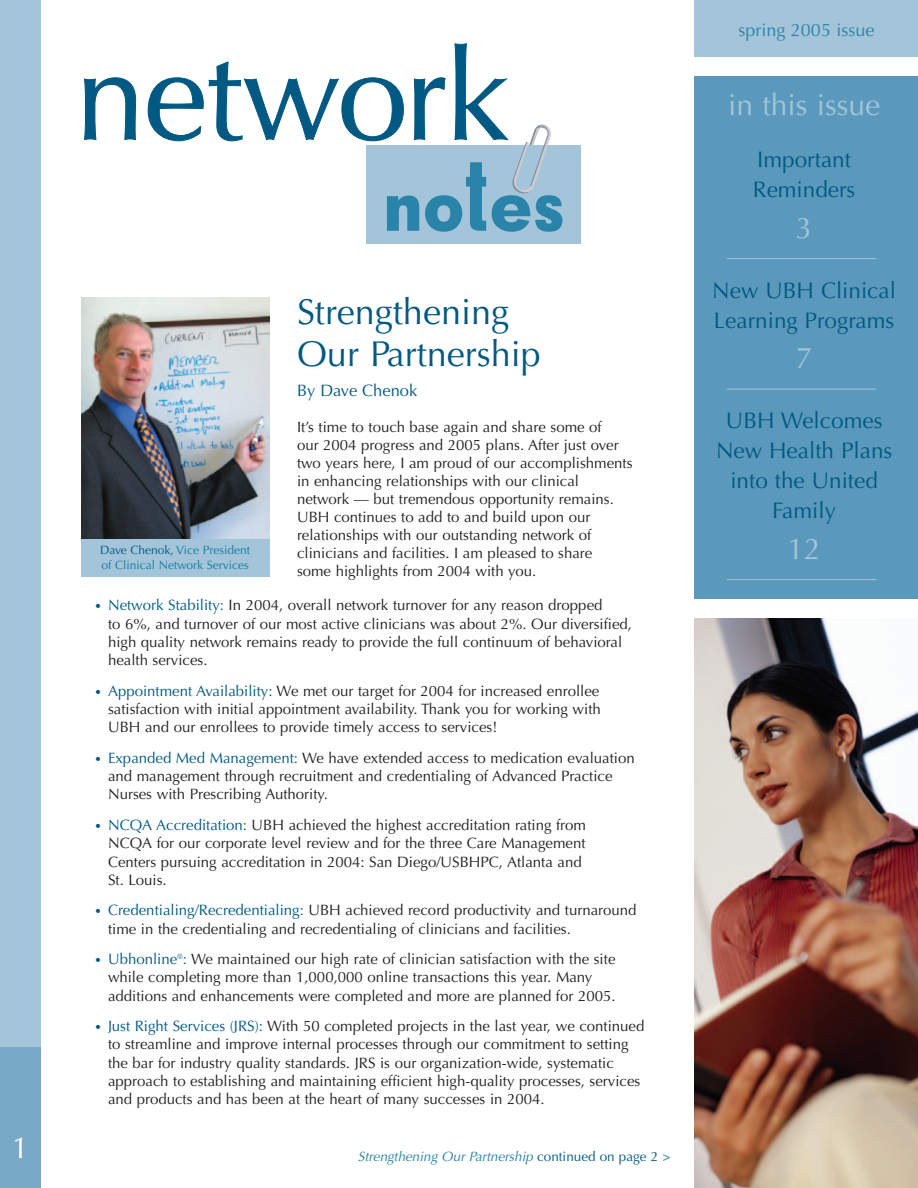
<style>
.page{position:relative;width:918px;height:1188px;background:#fff}
.page>*{position:absolute;margin:0;border:0;box-sizing:border-box;transform-origin:0 0}
.t1{font:36px/42px "Optima";color:#005983}
.t2{font:30px "Optima";color:#a3c4d9}
.t3{font:30px "Optima";color:#fff}
.t4{font:22.5px/30px "Optima";color:#005983}
.t5{font:18px "Optima";color:#2a83a9}
.t6{font:16.5px "Optima";color:#005983}
.t7{font:15px/18.3px "Optima";color:#231f20}
.t8{font:italic 13.5px "Optima";color:#2a83a9}
.t9{font:12px/15px "Optima";color:#147ca3}
.s1{color:#005983}
.s2{font-size:12px;color:#005983}
.s3{font-style:normal;color:#005983}
.s4{font-weight:700;font-style:normal;color:#5a99bb}
</style>
<div class="page">
<div style="left:366px;top:145px;width:215px;height:99px;background:#a3c4d9"></div>
<svg style="left:84px;top:77px;width:52px;height:63px"></svg>
<svg style="left:148px;top:43px;width:414px;height:189px"></svg>
<div style="left:0;top:0;width:40px;height:1188px;background:#a3c4d9"></div>
<div style="left:695px;top:0;width:223px;height:57px;background:#a3c4d9"></div>
<div style="left:695px;top:76px;width:223px;height:522px;background:#5a99bb"></div>
<hr style="left:727px;top:258px;width:149px;height:1px;background:#a3c4d9">
<hr style="left:727px;top:389px;width:149px;height:1px;background:#a3c4d9">
<hr style="left:727px;top:579px;width:149px;height:1px;background:#a3c4d9">
<img style="left:695px;top:618px;width:223px;height:570px">
<div style="left:0;top:1047px;width:40px;height:141px;background:#78a9c7"></div>
<img style="left:81px;top:297px;width:188px;height:242px">
<div style="left:81px;top:539px;width:188px;height:38px;background:#a3c4d9"></div>
<h2 class="t3" style="left:12px;top:1136px;width:18px">1</h2>
<p class="t9" style="left:100px;top:543px;width:152px"><span class="s1">Dave Chenok,</span> Vice President of Clinical Network Services</p>
<h1 class="t1" style="left:297px;top:294px;width:245px">Strengthening<br>Our Partnership</h1>
<p class="t6" style="left:297px;top:384px;width:122px">By Dave Chenok</p>
<p class="t7" style="left:297px;top:419px;width:337px">It’s time to touch base again and share some of<br>our 2004 progress and 2005 plans. After just over two years here, I am proud of our accomplishments in enhancing relationships with our clinical network — but tremendous opportunity remains.<br>UBH continues to add to and build upon our relationships with our outstanding network of clinicians and facilities. I am pleased to share<br>some highlights from 2004 with you.</p>
<p class="t7" style="left:108px;top:597px;width:526px;text-indent:-14px"><span class="s2">•</span> <span class="s1">Network Stability:</span> In 2004, overall network turnover for any reason dropped<br>to 6%, and turnover of our most active clinicians was about 2%. Our diversified, high quality network remains ready to provide the full continuum of behavioral health services.</p>
<p class="t7" style="left:108px;top:683px;width:494px;text-align:justify;text-indent:-14px"><span class="s2">•</span> <span class="s1">Appointment Availability:</span> We met our target for 2004 for increased enrollee satisfaction with initial appointment availability. Thank you for working with UBH and our enrollees to provide timely access to services!</p>
<p class="t7" style="left:108px;top:750px;width:528px;text-indent:-14px"><span class="s2">•</span> <span class="s1">Expanded Med Management:</span> We have extended access to medication evaluation and management through recruitment and credentialing of Advanced Practice<br>Nurses with Prescribing Authority.</p>
<p class="t7" style="left:108px;top:817px;width:480px;text-indent:-14px"><span class="s2">•</span> <span class="s1">NCQA Accreditation:</span> UBH achieved the highest accreditation rating from NCQA for our corporate level review and for the three Care Management Centers pursuing accreditation in 2004: San Diego/USBHPC, Atlanta and St. Louis.</p>
<p class="t7" style="left:108px;top:902px;width:530px;text-indent:-14px"><span class="s2">•</span> <span class="s1">Credentialing/Recredentialing:</span> UBH achieved record productivity and turnaround time in the credentialing and recredentialing of clinicians and facilities.</p>
<p class="t7" style="left:108px;top:951px;width:509px;text-indent:-14px"><span class="s2">•</span> <span class="s1">Ubhonline</span><sup>®</sup><span class="s1">:</span> We maintained our high rate of clinician satisfaction with the site while completing more than 1,000,000 online transactions this year. Many additions and enhancements were completed and more are planned for 2005.</p>
<p class="t7" style="left:108px;top:1018px;width:538px;text-indent:-14px"><span class="s2">•</span> <span class="s1">Just Right Services (JRS):</span> With 50 completed projects in the last year, we continued to streamline and improve internal processes through our commitment to setting the bar for industry quality standards. JRS is our organization-wide, systematic approach to establishing and maintaining efficient high-quality processes, services and products and has been at the heart of many successes in 2004.</p>
<p class="t8" style="left:358px;top:1151px;width:314px">Strengthening Our Partnership <span class="s3">continued on page 2</span> <span class="s4">&gt;</span></p>
<p class="t5" style="left:738px;top:23px;width:138px">spring 2005 issue</p>
<h2 class="t2" style="left:728px;top:92px;width:153px">in this issue</h2>
<h3 class="t4" style="left:753px;top:147px;width:104px">Important<br>Reminders</h3>
<h2 class="t2" style="left:796px;top:215px;width:18px">3</h2>
<h3 class="t4" style="left:712px;top:277px;width:185px">New UBH Clinical<br>Learning Programs</h3>
<h2 class="t2" style="left:796px;top:346px;width:18px">7</h2>
<h3 class="t4" style="left:716px;top:408px;width:178px;text-align:center">UBH Welcomes<br>New Health Plans into the United<br>Family</h3>
<h2 class="t2" style="left:787px;top:536px;width:35px">12</h2>
</div>
